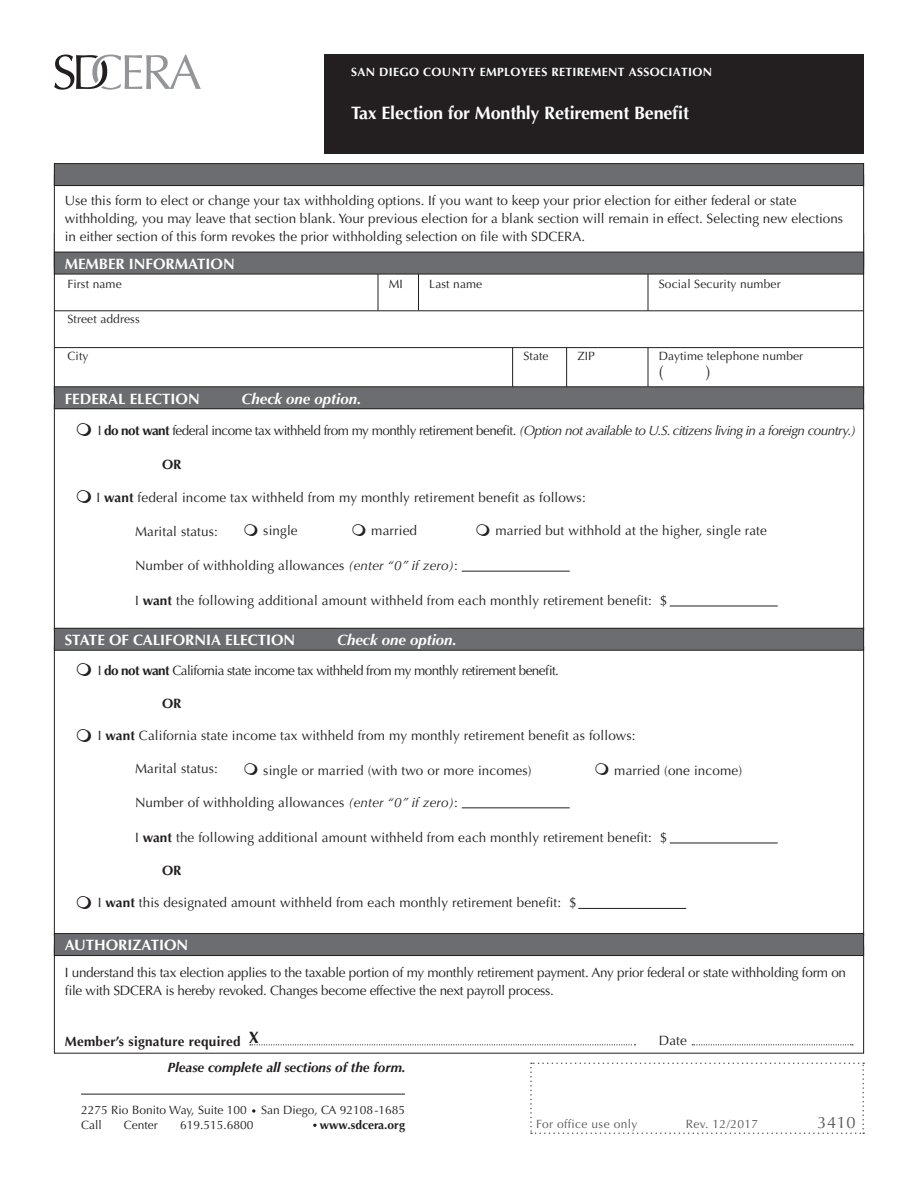
<style>
.page{position:relative;width:918px;height:1188px;background:#fff}
.page>*{position:absolute;margin:0;border:0;box-sizing:border-box;transform-origin:0 0}
.t1{font:700 18px "Optima";letter-spacing:-.01em;color:#fff}
.t2{font:18px "Optima";color:#231f20}
.t3{font:16.5px "Optima";color:#57585a}
.t4{font:700 15px "Optima";color:#fff}
.t5{font:italic 700 15px "Optima";color:#fff}
.t6{font:13.5px/18px "Optima";color:#231f20}
.t7{font:13.5px/18px "Optima";letter-spacing:-.02em;color:#231f20}
.t8{font:italic 13.5px "Optima";letter-spacing:-.04em;color:#231f20}
.t9{font:13.5px "Optima";letter-spacing:-.04em;color:#231f20}
.t10{font:italic 700 13.5px "Optima";color:#231f20}
.t11{font:700 13.5px "Optima";letter-spacing:.02em;color:#231f20}
.t12{font:12px "Optima";letter-spacing:.01em;color:#231f20}
.t13{font:700 12px "Optima";letter-spacing:.03em;color:#fff}
.t14{font:12px "Optima";letter-spacing:.03em;color:#57585a}
.t15{font:700 12px "Optima";color:#231f20}
.s1{font-style:normal}
.s2{font-weight:700;font-style:normal}
.s3{font-weight:700}
.s4{font-style:italic}
</style>
<div class="page">
<svg style="left:530px;top:1063px;width:334px;height:71px"></svg>
<div style="left:324px;top:54px;width:540px;height:100px;background:#231f20"></div>
<hr style="left:54px;top:310px;width:810px;height:1px;background:#231f20">
<hr style="left:54px;top:347px;width:810px;height:1px;background:#231f20">
<hr style="left:462px;top:571px;width:108px;height:1px;background:#231f20">
<hr style="left:418px;top:272px;width:1px;height:39px;background:#231f20">
<hr style="left:378px;top:272px;width:1px;height:39px;background:#231f20">
<hr style="left:648px;top:273px;width:1px;height:38px;background:#231f20">
<hr style="left:512px;top:348px;width:1px;height:40px;background:#231f20">
<hr style="left:566px;top:347px;width:1px;height:41px;background:#231f20">
<hr style="left:648px;top:348px;width:1px;height:42px;background:#231f20">
<div style="left:54px;top:387px;width:810px;height:22px;background:#6c6d70"></div>
<div style="left:54px;top:386px;width:810px;height:23px;border:1px solid #231f20"></div>
<hr style="left:670px;top:606px;width:108px;height:1px;background:#231f20">
<hr style="left:462px;top:807px;width:108px;height:1px;background:#231f20">
<div style="left:54px;top:628px;width:810px;height:22px;background:#6c6d70"></div>
<div style="left:54px;top:628px;width:810px;height:23px;border:1px solid #231f20"></div>
<hr style="left:670px;top:843px;width:108px;height:1px;background:#231f20">
<hr style="left:578px;top:908px;width:108px;height:1px;background:#231f20">
<div style="left:54px;top:934px;width:810px;height:22px;background:#6c6d70"></div>
<div style="left:54px;top:933px;width:810px;height:23px;border:1px solid #231f20"></div>
<svg style="left:54px;top:55px;width:147px;height:35px"></svg>
<hr style="left:81px;top:1094px;width:324px;height:1px;background:#231f20">
<svg style="left:313px;top:1124px;width:4px;height:3px"></svg>
<svg style="left:252px;top:1109px;width:3px;height:4px"></svg>
<svg style="left:250px;top:1044px;width:386px;height:1px"></svg>
<svg style="left:692px;top:1044px;width:161px;height:1px"></svg>
<div style="left:54px;top:164px;width:810px;height:22px;background:#6c6d70"></div>
<div style="left:54px;top:163px;width:810px;height:23px;border:1px solid #231f20"></div>
<div style="left:54px;top:252px;width:810px;height:22px;background:#6c6d70"></div>
<div style="left:54px;top:252px;width:810px;height:22px;border:1px solid #231f20"></div>
<p class="t13" style="left:351px;top:65px;width:363px">SAN DIEGO COUNTY EMPLOYEES RETIREMENT ASSOCIATION</p>
<p class="t1" style="left:351px;top:102px;width:340px">Tax Election for Monthly Retirement Benefit</p>
<p class="t6" style="left:65px;top:191px;width:780px">Use this form to elect or change your tax withholding options. If you want to keep your prior election for either federal or state withholding, you may leave that section blank. Your previous election for a blank section will remain in effect. Selecting new elections in either section of this form revokes the prior withholding selection on file with SDCERA.</p>
<p class="t4" style="left:65px;top:255px;width:172px">MEMBER INFORMATION</p>
<p class="t12" style="left:68px;top:277px;width:56px">First name</p>
<p class="t12" style="left:389px;top:277px;width:16px">MI</p>
<p class="t12" style="left:429px;top:277px;width:54px">Last name</p>
<p class="t12" style="left:659px;top:277px;width:123px">Social Security number</p>
<p class="t12" style="left:68px;top:312px;width:74px">Street address</p>
<p class="t12" style="left:68px;top:349px;width:23px">City</p>
<p class="t12" style="left:523px;top:349px;width:27px">State</p>
<p class="t12" style="left:577px;top:349px;width:19px">ZIP</p>
<p class="t4" style="left:65px;top:390px;width:137px">FEDERAL ELECTION</p>
<p class="t5" style="left:242px;top:390px;width:121px">Check one option.</p>
<p class="t12" style="left:659px;top:349px;width:146px">Daytime telephone number</p>
<p class="t2" style="left:659px;top:361px;width:7px">(</p>
<p class="t2" style="left:705px;top:361px;width:7px">)</p>
<p class="t8" style="left:98px;top:423px;width:760px"><span class="s1">I</span> <span class="s2">do not want</span> <span class="s1">federal income tax withheld from my monthly retirement benefit.</span> (Option not available to U.S. citizens living in a foreign country.)</p>
<p class="t11" style="left:162px;top:457px;width:21px">OR</p>
<p class="t6" style="left:97px;top:488px;width:491px">I <span class="s3">want</span> federal income tax withheld from my monthly retirement benefit as follows:</p>
<p class="t6" style="left:135px;top:523px;width:84px">Marital status:</p>
<p class="t6" style="left:263px;top:521px;width:36px">single</p>
<p class="t6" style="left:371px;top:521px;width:47px">married</p>
<p class="t6" style="left:496px;top:521px;width:273px">married but withhold at the higher, single rate</p>
<p class="t6" style="left:135px;top:557px;width:325px">Number of withholding allowances <span class="s4">(enter “0” if zero)</span>:</p>
<p class="t6" style="left:135px;top:592px;width:534px">I <span class="s3">want</span> the following additional amount withheld from each monthly retirement benefit: $</p>
<p class="t4" style="left:65px;top:631px;width:232px">STATE OF CALIFORNIA ELECTION</p>
<p class="t5" style="left:337px;top:631px;width:121px">Check one option.</p>
<p class="t9" style="left:98px;top:663px;width:463px">I <span class="s3">do not want</span> California state income tax withheld from my monthly retirement benefit.</p>
<p class="t11" style="left:162px;top:695px;width:21px">OR</p>
<p class="t6" style="left:98px;top:727px;width:539px">I <span class="s3">want</span> California state income tax withheld from my monthly retirement benefit as follows:</p>
<p class="t6" style="left:135px;top:760px;width:84px">Marital status:</p>
<p class="t6" style="left:263px;top:761px;width:270px">single or married (with two or more incomes)</p>
<p class="t6" style="left:614px;top:761px;width:129px">married (one income)</p>
<p class="t6" style="left:135px;top:794px;width:325px">Number of withholding allowances <span class="s4">(enter “0” if zero)</span>:</p>
<p class="t6" style="left:135px;top:829px;width:534px">I <span class="s3">want</span> the following additional amount withheld from each monthly retirement benefit: $</p>
<p class="t11" style="left:162px;top:863px;width:21px">OR</p>
<p class="t6" style="left:98px;top:894px;width:480px">I <span class="s3">want</span> this designated amount withheld from each monthly retirement benefit: $</p>
<p class="t4" style="left:65px;top:937px;width:125px">AUTHORIZATION</p>
<p class="t7" style="left:65px;top:963px;width:783px">I understand this tax election applies to the taxable portion of my monthly retirement payment. Any prior federal or state withholding form on file with SDCERA is hereby revoked. Changes become effective the next payroll process.</p>
<p class="t11" style="left:65px;top:1034px;width:196px">Member’s signature required <sup>X</sup></p>
<p class="t6" style="left:659px;top:1031px;width:30px">Date</p>
<p class="t10" style="left:167px;top:1060px;width:240px">Please complete all sections of the form.</p>
<p class="t12" style="left:81px;top:1103px;width:326px">2275 Rio Bonito Way, Suite 100 San Diego, CA 92108-1685</p>
<p class="t12" style="left:81px;top:1118px;width:22px">Call</p>
<p class="t12" style="left:124px;top:1118px;width:36px">Center</p>
<p class="t12" style="left:180px;top:1118px;width:75px">619.515.6800</p>
<p class="t15" style="left:320px;top:1117px;width:87px">www.sdcera.org</p>
<p class="t14" style="left:536px;top:1117px;width:103px">For office use only</p>
<p class="t14" style="left:686px;top:1117px;width:74px">Rev. 12/2017</p>
<p class="t3" style="left:818px;top:1113px;width:40px">3410</p>
</div>
